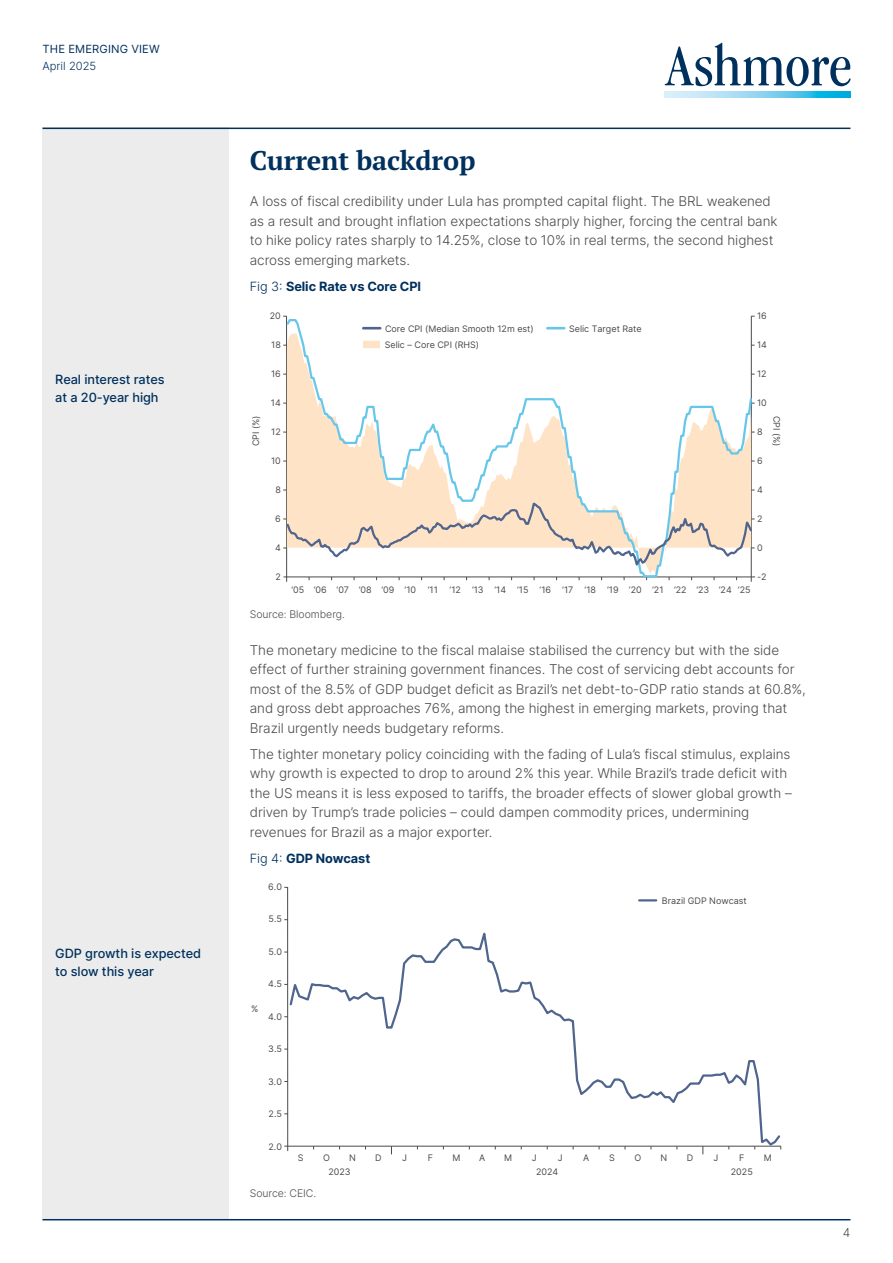
<style>
.page{position:relative;width:893px;height:1263px;background:#fff}
.page>*{position:absolute;margin:0;border:0;box-sizing:border-box;transform-origin:0 0}
.t1{font:700 27px "PT Serif Pro";letter-spacing:-.005em;color:#00305d}
.t2{font:300 13.5px/19.5px "Inter";letter-spacing:-.005em;color:#4a4a49}
.t3{font:500 12.75px/18px "Inter";letter-spacing:-.005em;color:#00305d}
.t4{font:700 12.75px "Inter";letter-spacing:-.005em;color:#00305d}
.t5{font:300 12px "Inter";color:#4a4a49}
.t6{font:11.25px "Inter";letter-spacing:.01em;color:#00305d}
.t7{font:300 11.25px "Inter";color:#00305d}
.t8{font:300 10.5px "Inter";letter-spacing:-.005em;color:#4a4a49}
.t9{font:9px/13.8px "Inter";color:#4a4a49}
.s1{font-weight:300}
</style>
<div class="page">
<svg style="left:665px;top:43px;width:185px;height:43px"></svg>
<svg style="left:665px;top:92px;width:185px;height:6px"></svg>
<div style="left:43px;top:128px;width:186px;height:1092px;background:#ececec"></div>
<hr style="left:43px;top:128px;width:807px;height:1px;background:#00305d">
<hr style="left:43px;top:1219px;width:807px;height:1px;background:#00305d">
<hr style="left:286px;top:316px;width:1px;height:266px;background:#4a4a49">
<hr style="left:751px;top:316px;width:1px;height:266px;background:#4a4a49">
<hr style="left:283px;top:577px;width:472px;height:1px;background:#4a4a49">
<svg style="left:285px;top:318px;width:468px;height:260px"></svg>
<svg style="left:283px;top:500px;width:472px;height:70px"></svg>
<svg style="left:288px;top:923px;width:493px;height:223px"></svg>
<svg style="left:639px;top:899px;width:17px;height:2px"></svg>
<hr style="left:284px;top:1146px;width:497px;height:1px;background:#4a4a49">
<hr style="left:287px;top:887px;width:1px;height:264px;background:#4a4a49">
<p class="t6" style="left:43px;top:41px;width:119px">THE EMERGING VIEW</p>
<p class="t7" style="left:43px;top:58px;width:55px">April 2025</p>
<p class="t3" style="left:55px;top:370px;width:111px">Real interest rates at a 20-year high</p>
<p class="t3" style="left:55px;top:944px;width:147px">GDP growth is expected to slow this year</p>
<h1 class="t1" style="left:250px;top:142px;width:227px">Current backdrop</h1>
<p class="t2" style="left:250px;top:191px;width:529px">A loss of fiscal credibility under Lula has prompted capital flight. The BRL weakened as a result and brought inflation expectations sharply higher, forcing the central bank to hike policy rates sharply to 14.25%, close to 10% in real terms, the second highest across emerging markets.</p>
<p class="t4" style="left:250px;top:277px;width:173px"><span class="s1">Fig 3:</span> Selic Rate vs Core CPI</p>
<p class="t9" style="left:270px;top:308px;width:13px">20</p>
<p class="t9" style="left:271px;top:337px;width:11px">18</p>
<p class="t9" style="left:271px;top:366px;width:11px">16</p>
<p class="t9" style="left:385px;top:322px;width:150px">Core CPI (Median Smooth 12m est)</p>
<p class="t9" style="left:569px;top:322px;width:74px">Selic Target Rate</p>
<p class="t9" style="left:385px;top:338px;width:96px">Selic – Core CPI (RHS)</p>
<p class="t9" style="left:757px;top:308px;width:11px">16</p>
<p class="t9" style="left:757px;top:337px;width:11px">14</p>
<p class="t9" style="left:757px;top:366px;width:11px">12</p>
<p class="t9" style="left:757px;top:396px;width:11px">10</p>
<p class="t9" style="left:757px;top:425px;width:7px">8</p>
<p class="t9" style="left:271px;top:396px;width:11px">14</p>
<p class="t9" style="left:271px;top:425px;width:11px">12</p>
<p class="t9" style="left:249px;top:446px;width:32px;rotate:-90deg">CPI (%)</p>
<p class="t9" style="left:783px;top:415px;width:32px;rotate:90deg">CPI (%)</p>
<p class="t9" style="left:271px;top:454px;width:11px">10</p>
<p class="t9" style="left:275px;top:483px;width:7px">8</p>
<p class="t9" style="left:757px;top:454px;width:7px">6</p>
<p class="t9" style="left:757px;top:483px;width:7px">4</p>
<p class="t9" style="left:275px;top:512px;width:7px">6</p>
<p class="t9" style="left:275px;top:541px;width:7px">4</p>
<p class="t9" style="left:757px;top:512px;width:7px">2</p>
<p class="t9" style="left:757px;top:541px;width:7px">0</p>
<p class="t9" style="left:275px;top:570px;width:7px">2</p>
<p class="t9" style="left:757px;top:570px;width:11px">-2</p>
<p class="t9" style="left:291px;top:582px;width:104px">‘05 ‘06 ‘07 ‘08 ‘09</p>
<p class="t9" style="left:517px;top:582px;width:235px">‘15 ‘16 ‘17 ‘18 ‘19 ‘20 ‘21 ‘22 ‘23 ‘24 ‘25</p>
<p class="t9" style="left:405px;top:582px;width:13px">‘10</p>
<p class="t9" style="left:428px;top:582px;width:12px">‘11</p>
<p class="t9" style="left:450px;top:582px;width:58px">‘12 ‘13 ‘14</p>
<p class="t8" style="left:250px;top:607px;width:97px">Source: Bloomberg.</p>
<p class="t2" style="left:250px;top:640px;width:558px">The monetary medicine to the fiscal malaise stabilised the currency but with the side effect of further straining government finances. The cost of servicing debt accounts for most of the 8.5% of GDP budget deficit as Brazil’s net debt-to-GDP ratio stands at 60.8%, and gross debt approaches 76%, among the highest in emerging markets, proving that Brazil urgently needs budgetary reforms.</p>
<p class="t2" style="left:250px;top:744px;width:543px">The tighter monetary policy coinciding with the fading of Lula’s fiscal stimulus, explains why growth is expected to drop to around 2% this year. While Brazil’s trade deficit with the US means it is less exposed to tariffs, the broader effects of slower global growth – driven by Trump’s trade policies – could dampen commodity prices, undermining revenues for Brazil as a major exporter.</p>
<p class="t4" style="left:250px;top:849px;width:122px"><span class="s1">Fig 4:</span> GDP Nowcast</p>
<p class="t9" style="left:268px;top:880px;width:15px">6.0</p>
<p class="t9" style="left:269px;top:912px;width:15px">5.5</p>
<p class="t9" style="left:268px;top:944px;width:15px">5.0</p>
<p class="t9" style="left:251px;top:1002px;width:9px">%</p>
<p class="t9" style="left:268px;top:977px;width:15px">4.5</p>
<p class="t9" style="left:268px;top:1009px;width:15px">4.0</p>
<p class="t9" style="left:268px;top:1042px;width:15px">3.5</p>
<p class="t9" style="left:268px;top:1074px;width:15px">3.0</p>
<p class="t9" style="left:269px;top:1107px;width:15px">2.5</p>
<p class="t9" style="left:268px;top:1139px;width:15px">2.0</p>
<p class="t9" style="left:298px;top:1151px;width:7px">S</p>
<p class="t9" style="left:323px;top:1151px;width:8px">O</p>
<p class="t9" style="left:328px;top:1151px;width:29px;text-indent:21px">N<br>2023</p>
<p class="t8" style="left:250px;top:1186px;width:68px">Source: CEIC.</p>
<p class="t9" style="left:662px;top:894px;width:86px">Brazil GDP Nowcast</p>
<p class="t9" style="left:375px;top:1151px;width:8px">D</p>
<p class="t9" style="left:402px;top:1151px;width:6px">J</p>
<p class="t9" style="left:428px;top:1151px;width:7px">F</p>
<p class="t9" style="left:452px;top:1151px;width:10px">M</p>
<p class="t9" style="left:479px;top:1151px;width:8px">A</p>
<p class="t9" style="left:504px;top:1151px;width:10px">M</p>
<p class="t9" style="left:532px;top:1151px;width:6px">J</p>
<p class="t9" style="left:558px;top:1151px;width:6px">J</p>
<p class="t9" style="left:583px;top:1151px;width:8px">A</p>
<p class="t9" style="left:609px;top:1151px;width:7px">S</p>
<p class="t9" style="left:635px;top:1151px;width:8px">O</p>
<p class="t9" style="left:661px;top:1151px;width:8px">N</p>
<p class="t9" style="left:687px;top:1151px;width:8px">D</p>
<p class="t9" style="left:713px;top:1151px;width:6px">J</p>
<p class="t9" style="left:739px;top:1151px;width:7px">F</p>
<p class="t9" style="left:764px;top:1151px;width:10px">M</p>
<p class="t9" style="left:536px;top:1164px;width:24px">2024</p>
<p class="t9" style="left:731px;top:1164px;width:24px">2025</p>
<p class="t5" style="left:843px;top:1224px;width:9px">4</p>
</div>
